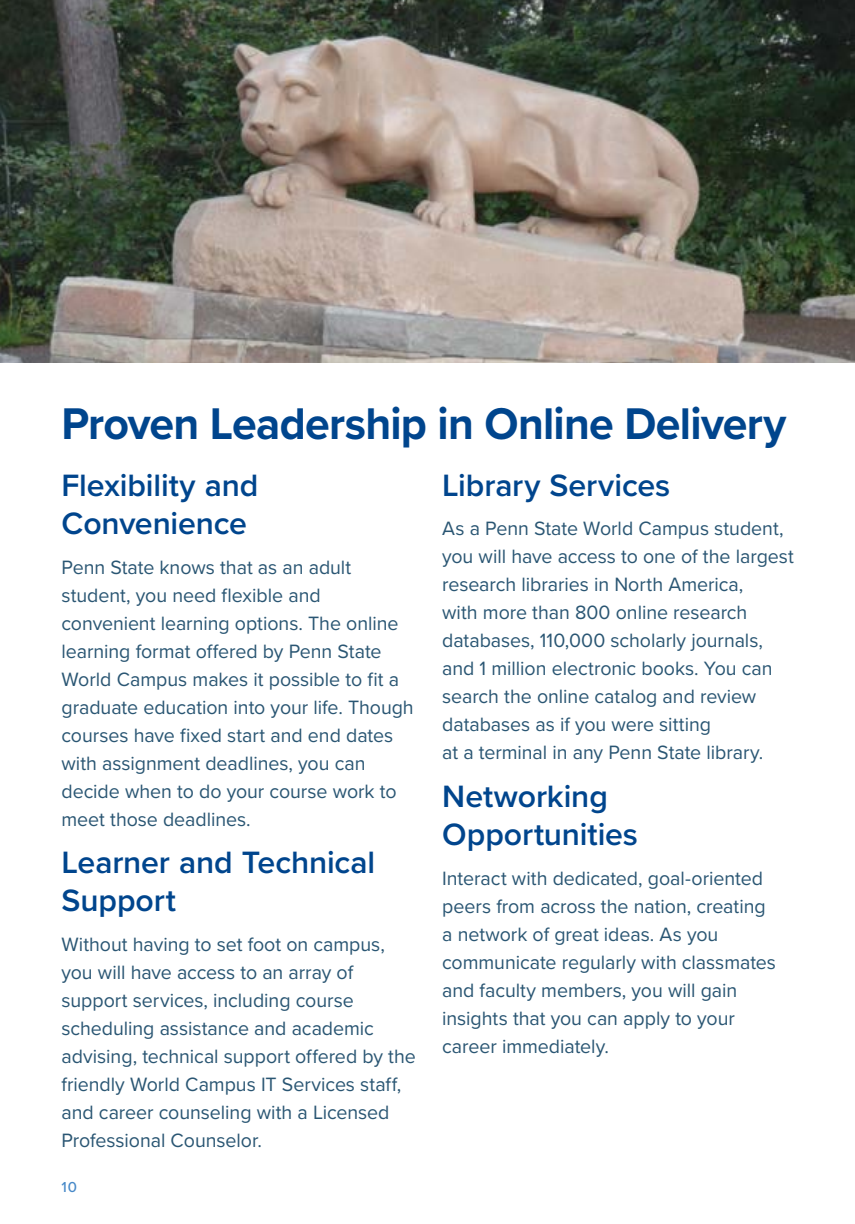
<style>
.page{position:relative;width:855px;height:1224px;background:#fff}
.page>*{position:absolute;margin:0;border:0;box-sizing:border-box;transform-origin:0 0}
.t1{font:700 46px "Proxima Nova";letter-spacing:-.015em;color:#00458d}
.t2{font:600 32px/38.4px "Proxima Nova";letter-spacing:-.005em;color:#00458d}
.t3{font:20px/28px "Proxima Nova";letter-spacing:-.005em;color:#2a5673}
.t4{font:500 15px "Proxima Nova";color:#4789c8}
</style>
<div class="page">
<img style="left:0;top:0;width:855px;height:362px">
<h2 class="t1" style="left:61px;top:390px;width:726px">Proven Leadership in Online Delivery</h2>
<h3 class="t2" style="left:61px;top:465px;width:198px">Flexibility and<br>Convenience</h3>
<p class="t3" style="left:61px;top:552px;width:354px">Penn State knows that as an adult student, you need flexible and convenient learning options. The online learning format offered by Penn State World Campus makes it possible to fit a graduate education into your life. Though courses have fixed start and end dates with assignment deadlines, you can decide when to do your course work to meet those deadlines.</p>
<h3 class="t2" style="left:61px;top:842px;width:315px">Learner and Technical<br>Support</h3>
<p class="t3" style="left:61px;top:929px;width:356px">Without having to set foot on campus, you will have access to an array of support services, including course scheduling assistance and academic advising, technical support offered by the friendly World Campus IT Services staff, and career counseling with a Licensed Professional Counselor.</p>
<h3 class="t2" style="left:442px;top:465px;width:230px">Library Services</h3>
<p class="t3" style="left:442px;top:514px;width:353px">As a Penn State World Campus student, you will have access to one of the largest research libraries in North America,<br>with more than 800 online research databases, 110,000 scholarly journals, and 1 million electronic books. You can search the online catalog and review databases as if you were sitting<br>at a terminal in any Penn State library.</p>
<h3 class="t2" style="left:442px;top:776px;width:197px">Networking<br>Opportunities</h3>
<p class="t3" style="left:442px;top:863px;width:335px">Interact with dedicated, goal-oriented peers from across the nation, creating a network of great ideas. As you communicate regularly with classmates and faculty members, you will gain insights that you can apply to your career immediately.</p>
<p class="t4" style="left:61px;top:1176px;width:17px">10</p>
</div>
